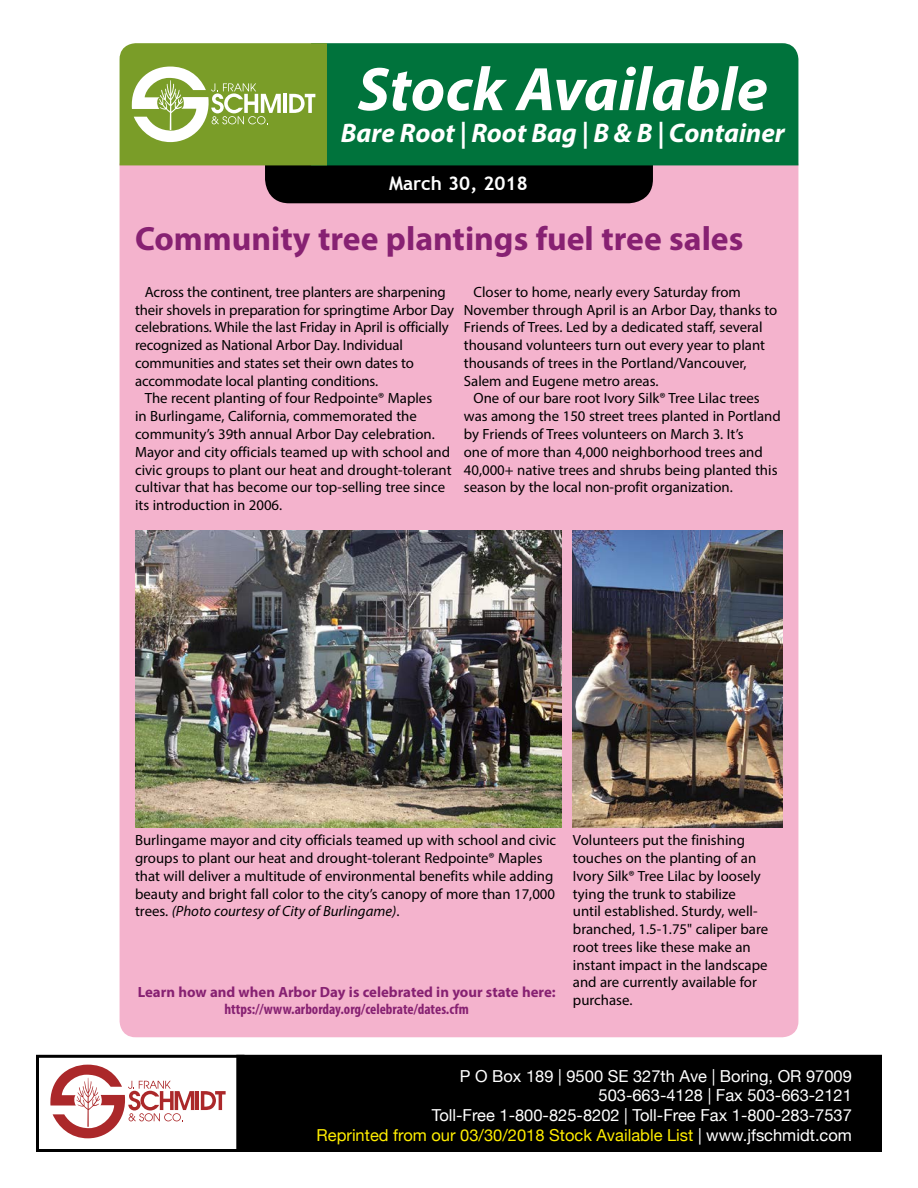
<style>
.page{position:relative;width:918px;height:1188px;background:#fff}
.page>*{position:absolute;margin:0;border:0;box-sizing:border-box;transform-origin:0 0}
.t1{font:italic 700 61.95px "Myriad Pro";color:#fff}
.t2{font:700 33.75px "Myriad Pro";color:#872172}
.t3{font:italic 700 27px "Myriad Pro";color:#fff}
.t4{font:700 18.9px "Trebuchet MS";color:#fff}
.t5{font:16.5px/19.8px "Helvetica Neue";color:#fff;text-align:right}
.t6{font:14.85px/17.9px "Myriad Pro";color:#000}
.t7{font:700 14.85px "Myriad Pro";color:#872172}
.t8{font:700 condensed 14.85px "Myriad Pro";color:#872172}
.s1{font-style:italic}
.s2{color:#ffee01}
</style>
<div class="page">
<svg style="left:50px;top:1065px;width:144px;height:73px"></svg>
<hr style="left:196px;top:1091px;width:3px;height:19px;background:#ab282a">
<svg style="left:201px;top:1091px;width:25px;height:19px"></svg>
<div style="left:36px;top:1055px;width:208px;height:97px;border:3px solid #000"></div>
<div style="left:238px;top:1056px;width:642px;height:94px;background:#000"></div>
<div style="left:236px;top:1055px;width:646px;height:97px;border:3px solid #000"></div>
<div style="left:120px;top:165px;width:678px;height:872px;background:#f4b3cd"></div>
<img style="left:135px;top:531px;width:426px;height:296px">
<img style="left:573px;top:531px;width:210px;height:296px">
<div style="left:265px;top:128px;width:388px;height:75px;background:#000;border-radius:24px"></div>
<div style="left:327px;top:43px;width:471px;height:122px;background:#00733c"></div>
<svg style="left:120px;top:43px;width:207px;height:122px;background:#8fac4a"></svg>
<h1 class="t1" style="left:358px;top:49px;width:412px">Stock Available</h1>
<h3 class="t3" style="left:341px;top:116px;width:446px">Bare Root | Root Bag | B &amp; B | Container</h3>
<p class="t4" style="left:389px;top:171px;width:140px">March 30, 2018</p>
<h2 class="t2" style="left:135px;top:217px;width:610px">Community tree plantings fuel tree sales</h2>
<p class="t6" style="left:135px;top:283px;width:321px;text-indent:10px">Across the continent, tree planters are sharpening their shovels in preparation for springtime Arbor Day celebrations. While the last Friday in April is officially recognized as National Arbor Day. Individual communities and states set their own dates to accommodate local planting conditions.</p>
<p class="t6" style="left:135px;top:389px;width:318px;text-indent:10px">The recent planting of four Redpointe® Maples<br>in Burlingame, California, commemorated the community’s 39th annual Arbor Day celebration.<br>Mayor and city officials teamed up with school and civic groups to plant our heat and drought-tolerant cultivar that has become our top-selling tree since its introduction in 2006.</p>
<p class="t6" style="left:464px;top:283px;width:315px;text-indent:10px">Closer to home, nearly every Saturday from November through April is an Arbor Day, thanks to Friends of Trees. Led by a dedicated staff, several thousand volunteers turn out every year to plant thousands of trees in the Portland/Vancouver, Salem and Eugene metro areas.</p>
<p class="t6" style="left:464px;top:389px;width:318px;text-indent:10px">One of our bare root Ivory Silk® Tree Lilac trees was among the 150 street trees planted in Portland by Friends of Trees volunteers on March 3. It’s<br>one of more than 4,000 neighborhood trees and 40,000+ native trees and shrubs being planted this season by the local non-profit organization.</p>
<p class="t6" style="left:135px;top:831px;width:423px">Burlingame mayor and city officials teamed up with school and civic groups to plant our heat and drought-tolerant Redpointe® Maples that will deliver a multitude of environmental benefits while adding beauty and bright fall color to the city’s canopy of more than 17,000 trees. <span class="s1">(Photo courtesy of City of Burlingame)</span>.</p>
<p class="t6" style="left:573px;top:831px;width:197px">Volunteers put the finishing touches on the planting of an<br>Ivory Silk® Tree Lilac by loosely tying the trunk to stabilize<br>until established. Sturdy, well&shy;branched, 1.5-1.75" caliper bare root trees like these make an instant impact in the landscape and are currently available for purchase.</p>
<p class="t7" style="left:138px;top:982px;width:420px">Learn how and when Arbor Day is celebrated in your state here:</p>
<p class="t8" style="left:225px;top:1000px;width:246px">https://www.arborday.org/celebrate/dates.cfm</p>
<p class="t5" style="left:317px;top:1067px;width:537px">P O Box 189 | 9500 SE 327th Ave | Boring, OR 97009<br>503-663-4128 | Fax 503-663-2121<br>Toll-Free 1-800-825-8202 | Toll-Free Fax 1-800-283-7537<br><span class="s2">Reprinted from our 03/30/2018 Stock Available List</span> | www.jfschmidt.com</p>
</div>
